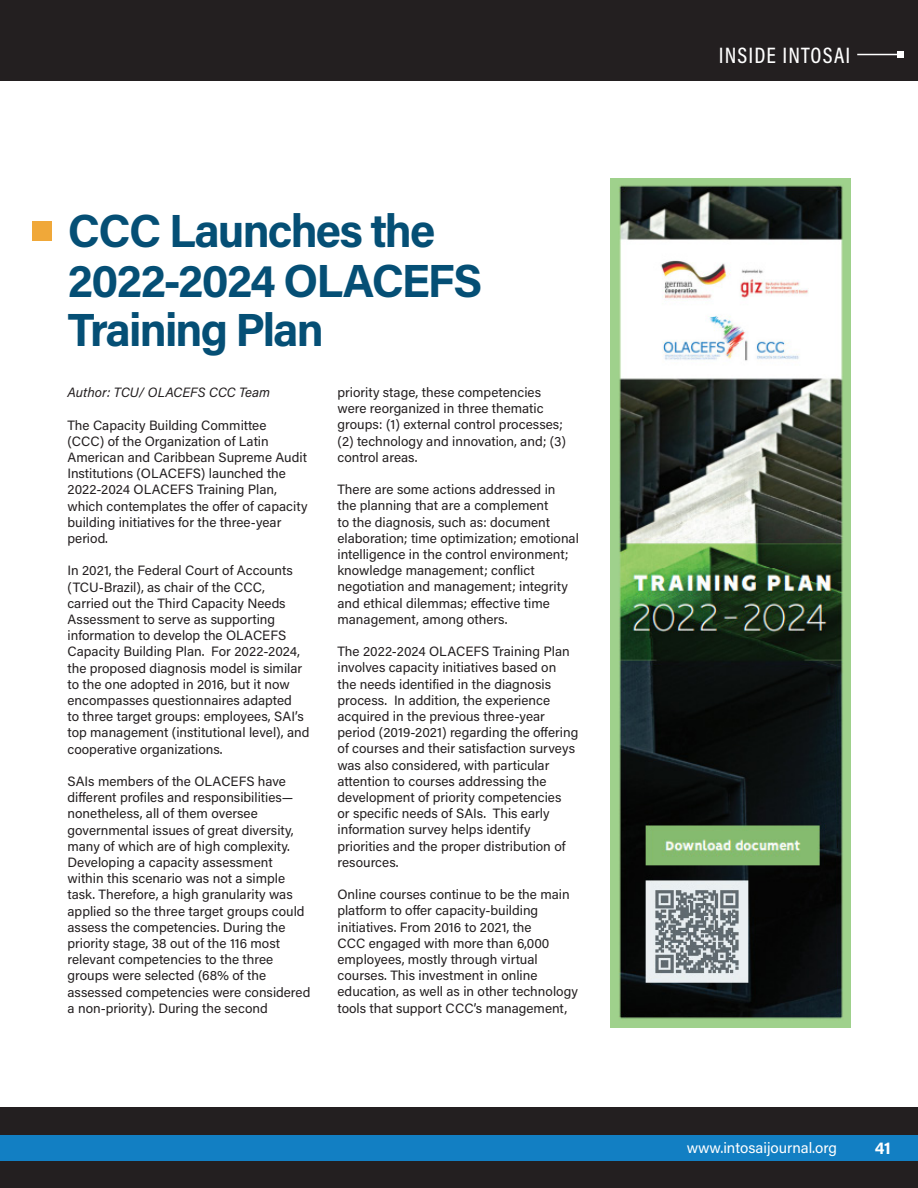
<style>
.page{position:relative;width:918px;height:1188px;background:#fff}
.page>*{position:absolute;margin:0;border:0;box-sizing:border-box;transform-origin:0 0}
.t1{font:700 46.5px/49.5px "Acumin Pro";letter-spacing:-.04em;color:#054f75}
.t2{font:500 22.5px "Acumin Pro Cond";letter-spacing:.05em;color:#fff}
.t3{font:700 16.5px "Acumin Pro";color:#fff}
.t4{font:15px "Acumin Pro";color:#fff}
.t5{font:13.5px/16.2px "Acumin Pro";color:#231f20}
.t6{font:italic 13.5px "Acumin Pro";color:#231f20}
</style>
<div class="page">
<div style="left:0;top:1107px;width:918px;height:81px;background:#231f20"></div>
<div style="left:0;top:1135px;width:918px;height:26px;background:#127fc3"></div>
<div style="left:0;top:0;width:918px;height:81px;background:#231f20"></div>
<div style="left:856px;top:51px;width:50px;height:9px;background:#231f20;opacity:.75"></div>
<hr style="left:857px;top:54px;width:43px;height:1px;background:#fff">
<svg style="left:897px;top:52px;width:6px;height:6px"></svg>
<img style="left:611px;top:178px;width:239px;height:849px">
<div style="left:32px;top:221px;width:20px;height:20px;background:#f0a839"></div>
<p class="t1" style="left:68px;top:204px;width:416px">CCC Launches the<br>2022-2024 OLACEFS<br>Training Plan</p>
<p class="t6" style="left:68px;top:383px;width:204px">Author: TCU/ OLACEFS CCC Team</p>
<p class="t5" style="left:68px;top:416px;width:242px">The Capacity Building Committee<br>(CCC) of the Organization of Latin American and Caribbean Supreme Audit Institutions (OLACEFS) launched the 2022-2024 OLACEFS Training Plan, which contemplates the offer of capacity building initiatives for the three-year period.</p>
<p class="t5" style="left:68px;top:562px;width:244px">In 2021, the Federal Court of Accounts (TCU-Brazil), as chair of the CCC, carried out the Third Capacity Needs Assessment to serve as supporting information to develop the OLACEFS Capacity Building Plan. For 2022-2024, the proposed diagnosis model is similar to the one adopted in 2016, but it now encompasses questionnaires adapted<br>to three target groups: employees, SAI’s top management (institutional level), and cooperative organizations.</p>
<p class="t5" style="left:68px;top:773px;width:244px">SAIs members of the OLACEFS have different profiles and responsibilities— nonetheless, all of them oversee governmental issues of great diversity, many of which are of high complexity.<br>Developing a capacity assessment within this scenario was not a simple task. Therefore, a high granularity was applied so the three target groups could assess the competencies. During the priority stage, 38 out of the 116 most relevant competencies to the three groups were selected (68% of the assessed competencies were considered a non-priority). During the second</p>
<p class="t5" style="left:338px;top:384px;width:230px">priority stage, these competencies were reorganized in three thematic groups: (1) external control processes; (2) technology and innovation, and; (3) control areas.</p>
<p class="t5" style="left:338px;top:481px;width:243px">There are some actions addressed in<br>the planning that are a complement<br>to the diagnosis, such as: document elaboration; time optimization; emotional intelligence in the control environment; knowledge management; conflict negotiation and management; integrity and ethical dilemmas; effective time management, among others.</p>
<p class="t5" style="left:338px;top:643px;width:242px">The 2022-2024 OLACEFS Training Plan involves capacity initiatives based on the needs identified in the diagnosis process. In addition, the experience acquired in the previous three-year period (2019-2021) regarding the offering of courses and their satisfaction surveys was also considered, with particular attention to courses addressing the development of priority competencies<br>or specific needs of SAIs. This early information survey helps identify priorities and the proper distribution of resources.</p>
<p class="t5" style="left:338px;top:886px;width:242px">Online courses continue to be the main platform to offer capacity-building initiatives. From 2016 to 2021, the<br>CCC engaged with more than 6,000 employees, mostly through virtual courses. This investment in online education, as well as in other technology tools that support CCC’s management,</p>
<h2 class="t2" style="left:719px;top:40px;width:133px">INSIDE INTOSAI</h2>
<p class="t4" style="left:687px;top:1138px;width:152px">www.intosaijournal.org</p>
<p class="t3" style="left:875px;top:1137px;width:18px">41</p>
</div>
